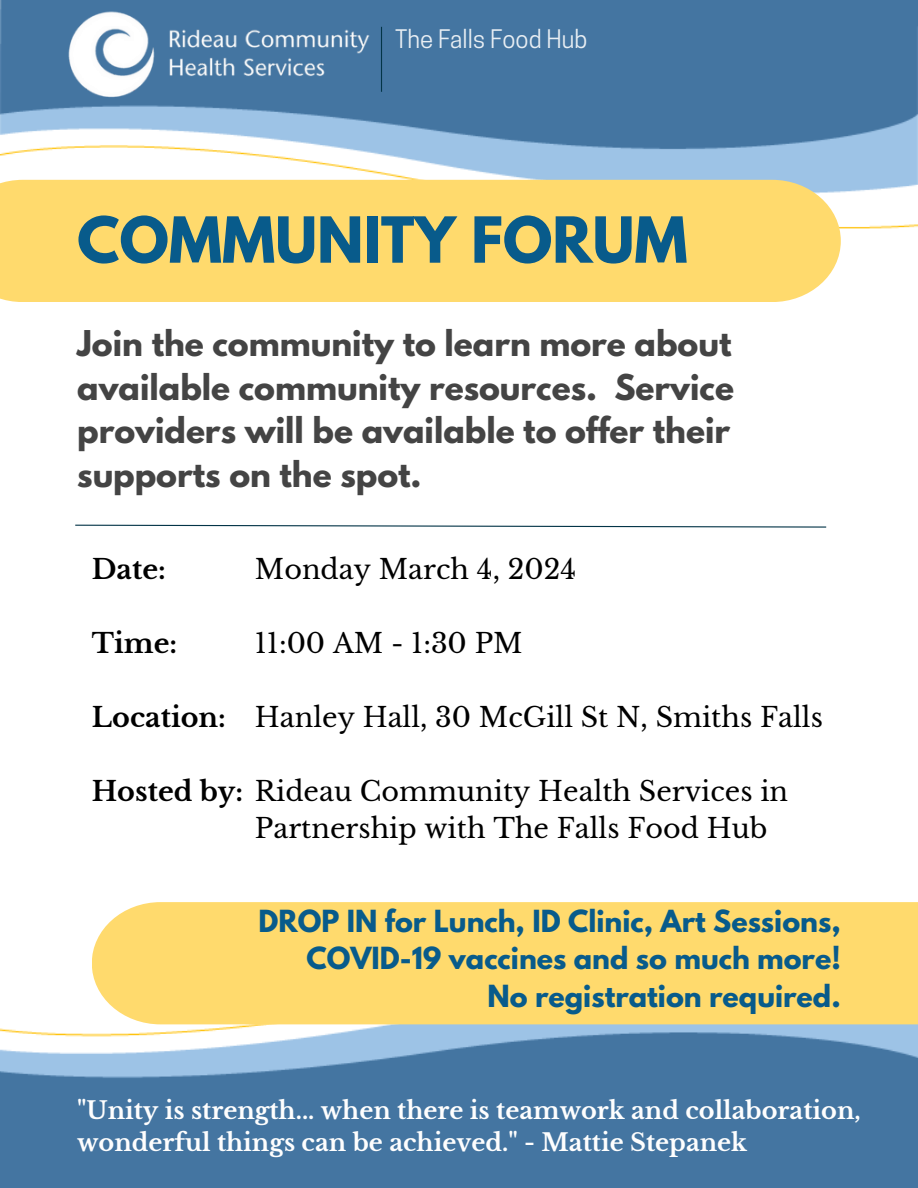
<style>
.page{position:relative;width:918px;height:1188px;background:#fff}
.page>*{position:absolute;margin:0;border:0;box-sizing:border-box;transform-origin:0 0}
.t1{font:700 56.25px "League Spartan";color:#085b8b}
.t2{font:700 31.5px/43.8px "League Spartan";color:#444}
.t3{font:27px/37.2px "Libre Baskerville";color:#000}
.t4{font:700 27px/37.2px "League Spartan";color:#085b8b;text-align:right}
.t5{font:700 27px "Libre Baskerville";color:#000}
.t6{font:700 24px/32.7px "Libre Baskerville";color:#fefefe}
.t7{font:24px "Cooper Hewitt";color:#fefefe}
.s1{font-weight:700}
</style>
<div class="page">
<img style="left:0;top:1024px;width:918px;height:164px">
<div style="left:92px;top:902px;width:826px;height:122px;background:#ffda6d"></div>
<img style="left:0;top:0;width:918px;height:229px">
<svg style="left:75px;top:524px;width:752px;height:4px"></svg>
<img style="left:62px;top:7px;width:319px;height:100px">
<div style="left:0;top:180px;width:841px;height:122px;background:#ffda6d"></div>
<hr style="left:381px;top:27px;width:1px;height:65px;background:#033447">
<p class="t7" style="left:395px;top:30px;width:194px">The Falls Food Hub</p>
<h4 class="t1" style="left:77px;top:212px;width:612px">COMMUNITY FORUM</h4>
<h5 class="t2" style="left:77px;top:325px;width:658px">Join the community to learn more about available community resources. Service providers will be available to offer their supports on the spot.</h5>
<h5 class="t5" style="left:92px;top:552px;width:76px">Date:</h5>
<h1 class="t3" style="left:255px;top:551px;width:323px">Monday March 4, 2024</h1>
<h5 class="t5" style="left:92px;top:627px;width:87px">Time:</h5>
<h2 class="t3" style="left:255px;top:625px;width:269px">11:00 AM - 1:30 PM</h2>
<h4 class="t5" style="left:92px;top:701px;width:136px">Location:</h4>
<h4 class="t3" style="left:255px;top:699px;width:570px">Hanley Hall, 30 McGill St N, Smiths Falls</h4>
<h4 class="t3" style="left:255px;top:773px;width:535px;text-indent:-163px"><span class="s1">Hosted by:</span> Rideau Community Health Services in<br>Partnership with The Falls Food Hub</h4>
<h3 class="t4" style="left:259px;top:906px;width:584px">DROP IN for Lunch, ID Clinic, Art Sessions,<br>COVID-19 vaccines and so much more!<br>No registration required.</h3>
<h4 class="t6" style="left:77px;top:1094px;width:785px">"Unity is strength... when there is teamwork and collaboration, wonderful things can be achieved." - Mattie Stepanek</h4>
</div>
